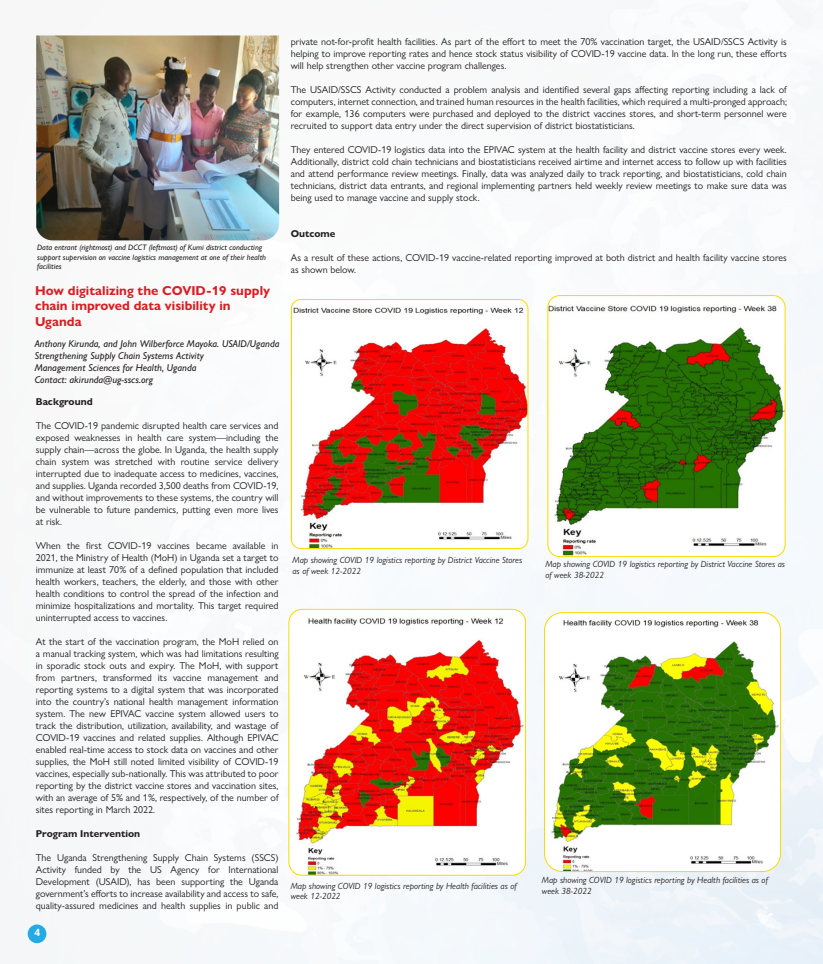
<style>
.page{position:relative;width:823px;height:964px;background:#fff}
.page>*{position:absolute;margin:0;border:0;box-sizing:border-box;transform-origin:0 0}
.t1{font:700 13px/15.6px "Gill Sans Nova";color:#d81f25}
.t2{font:10px/12px "Gill Sans Nova";color:#231f20;text-align:justify}
.t3{font:italic 500 10px/12px "Gill Sans Nova";color:#231f20}
.t4{font:700 10px "Gill Sans Nova";color:#231f20}
.t5{font:700 10px "Open Sans";color:#fff}
.t6{font:italic 9px/10.8px "Gill Sans Nova";color:#231f20}
.t7{font:italic 500 8px/9.6px "Gill Sans Nova";color:#231f20}
</style>
<div class="page">
<img style="left:0;top:0;width:822px;height:964px">
<div style="left:28px;top:924px;width:18px;height:19px;background:#24abe3;border-radius:50%"></div>
<img style="left:36px;top:35px;width:243px;height:205px">
<img style="left:291px;top:299px;width:236px;height:249px">
<div style="left:290px;top:299px;width:238px;height:250px;border:1px solid #f9db00;border-radius:10px"></div>
<img style="left:547px;top:296px;width:237px;height:261px">
<div style="left:547px;top:295px;width:238px;height:262px;border:1px solid #f9db00;border-radius:12px"></div>
<img style="left:289px;top:609px;width:236px;height:266px">
<div style="left:288px;top:609px;width:237px;height:267px;border:1px solid #f9db00;border-radius:13px"></div>
<img style="left:544px;top:613px;width:236px;height:258px">
<div style="left:543px;top:612px;width:237px;height:260px;border:1px solid #f9db00;border-radius:18px"></div>
<p class="t7" style="left:37px;top:242px;width:230px">Data entrant (rightmost) and DCCT (leftmost) of Kumi district conducting support supervision on vaccine logistics management at one of their health facilities</p>
<p class="t1" style="left:35px;top:282px;width:236px">How digitalizing the COVID-19 supply chain improved data visibility in<br>Uganda</p>
<p class="t3" style="left:35px;top:338px;width:246px">Anthony Kirunda, and John Wilberforce Mayoka. USAID/Uganda<br>Strengthening Supply Chain Systems Activity</p>
<p class="t3" style="left:35px;top:362px;width:163px">Management Sciences for Health, Uganda</p>
<p class="t3" style="left:35px;top:374px;width:120px">Contact: akirunda@ug-sscs.org</p>
<p class="t4" style="left:36px;top:395px;width:58px">Background</p>
<p class="t2" style="left:36px;top:419px;width:244px">The COVID-19 pandemic disrupted health care services and exposed weaknesses in health care system—including the supply chain—across the globe. In Uganda, the health supply chain system was stretched with routine service delivery interrupted due to inadequate access to medicines, vaccines, and supplies. Uganda recorded 3,500 deaths from COVID-19, and without improvements to these systems, the country will be vulnerable to future pandemics, putting even more lives at risk.</p>
<p class="t2" style="left:36px;top:539px;width:244px">When the first COVID-19 vaccines became available in 2021, the Ministry of Health (MoH) in Uganda set a target to immunize at least 70% of a defined population that included health workers, teachers, the elderly, and those with other health conditions to control the spread of the infection and minimize hospitalizations and mortality. This target required uninterrupted access to vaccines.</p>
<p class="t2" style="left:36px;top:635px;width:244px">At the start of the vaccination program, the MoH relied on a manual tracking system, which was had limitations resulting in sporadic stock outs and expiry. The MoH, with support from partners, transformed its vaccine management and reporting systems to a digital system that was incorporated into the country’s national health management information system. The new EPIVAC vaccine system allowed users to track the distribution, utilization, availability, and wastage of COVID-19 vaccines and related supplies. Although EPIVAC enabled real-time access to stock data on vaccines and other supplies, the MoH still noted limited visibility of COVID-19 vaccines, especially sub-nationally. This was attributed to poor reporting by the district vaccine stores and vaccination sites, with an average of 5% and 1%, respectively, of the number of sites reporting in March 2022.</p>
<p class="t4" style="left:36px;top:827px;width:106px">Program Intervention</p>
<p class="t2" style="left:36px;top:851px;width:244px">The Uganda Strengthening Supply Chain Systems (SSCS)<br>Activity funded by the US Agency for International Development (USAID), has been supporting the Uganda government’s efforts to increase availability and access to safe, quality-assured medicines and health supplies in public and</p>
<p class="t5" style="left:34px;top:925px;width:7px">4</p>
<p class="t2" style="left:290px;top:35px;width:497px">private not-for-profit health facilities. As part of the effort to meet the 70% vaccination target, the USAID/SSCS Activity is helping to improve reporting rates and hence stock status visibility of COVID-19 vaccine data. In the long run, these efforts will help strengthen other vaccine program challenges.</p>
<p class="t2" style="left:290px;top:83px;width:497px">The USAID/SSCS Activity conducted a problem analysis and identified several gaps affecting reporting including a lack of computers, internet connection, and trained human resources in the health facilities, which required a multi-pronged approach; for example, 136 computers were purchased and deployed to the district vaccines stores, and short-term personnel were recruited to support data entry under the direct supervision of district biostatisticians.</p>
<p class="t2" style="left:290px;top:143px;width:497px">They entered COVID-19 logistics data into the EPIVAC system at the health facility and district vaccine stores every week.<br>Additionally, district cold chain technicians and biostatisticians received airtime and internet access to follow up with facilities and attend performance review meetings. Finally, data was analyzed daily to track reporting, and biostatisticians, cold chain technicians, district data entrants, and regional implementing partners held weekly review meetings to make sure data was being used to manage vaccine and supply stock.</p>
<p class="t4" style="left:290px;top:227px;width:46px">Outcome</p>
<p class="t2" style="left:290px;top:251px;width:497px">As a result of these actions, COVID-19 vaccine-related reporting improved at both district and health facility vaccine stores as shown below.</p>
<p class="t6" style="left:292px;top:554px;width:231px">Map showing COVID 19 logistics reporting by District Vaccine Stores as of week 12-2022</p>
<p class="t6" style="left:545px;top:559px;width:241px">Map showing COVID 19 logistics reporting by District Vaccine Stores as of week 38-2022</p>
<p class="t6" style="left:290px;top:880px;width:227px">Map showing COVID 19 logistics reporting by Health facilities as of week 12-2022</p>
<p class="t6" style="left:541px;top:874px;width:227px">Map showing COVID 19 logistics reporting by Health facilities as of week 38-2022</p>
</div>
